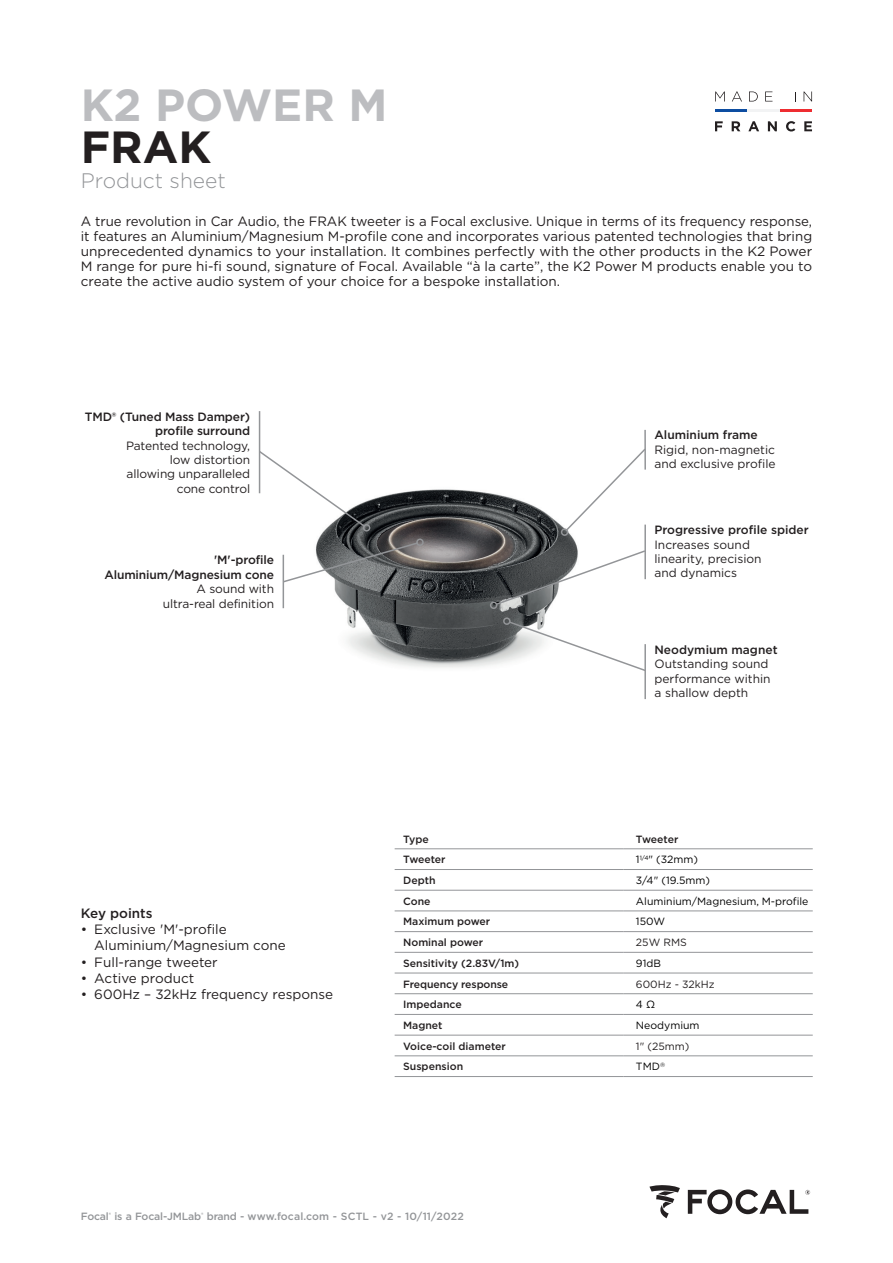
<style>
.page{position:relative;width:893px;height:1263px;background:#fff}
.page>*{position:absolute;margin:0;border:0;box-sizing:border-box;transform-origin:0 0}
.t1{font:700 45px "Gotham";color:#bcbdc0}
.t2{font:700 45px "Gotham";color:#231f20}
.t3{font:300 21px "Gotham";color:#939598}
.Chapô{font:13.5px/15px "Gotham";color:#231f20;text-align:justify}
.t4{font:500 13.5px "Gotham";color:#231f20}
.Point_droite{font:12px/14.4px "Gotham";color:#231f20}
.Point_gauche{font:12px/14.4px "Gotham";letter-spacing:-.01em;color:#231f20;text-align:right}
.Point_gauche-2{font:500 12px/14.4px "Gotham";letter-spacing:-.01em;color:#231f20;text-align:right}
.Point_droite-2{font:500 12px "Gotham";color:#231f20}
.t5{font:500 10.5px "Gotham";color:#231f20}
.t6{font:10.5px "Gotham";color:#010101}
.Normal_e{font:500 10.5px "Gotham";letter-spacing:-.01em;color:#939598}
.t7{font:10.5px "Gotham";color:#231f20}
</style>
<div class="page">
<img style="left:258px;top:412px;width:388px;height:288px">
<hr style="left:259px;top:411px;width:1px;height:82px;background:#939598">
<svg style="left:258px;top:450px;width:108px;height:78px"></svg>
<div style="left:363px;top:524px;width:7px;height:7px;border:2px solid #939598;border-radius:50%"></div>
<hr style="left:283px;top:555px;width:1px;height:53px;background:#939598">
<svg style="left:282px;top:541px;width:137px;height:42px"></svg>
<div style="left:416px;top:538px;width:8px;height:8px;border:2px solid #939598;border-radius:50%"></div>
<hr style="left:644px;top:525px;width:2px;height:54px;background:#939598">
<svg style="left:495px;top:549px;width:151px;height:57px"></svg>
<div style="left:490px;top:601px;width:7px;height:8px;border:2px solid #939598;border-radius:50%"></div>
<hr style="left:644px;top:644px;width:2px;height:55px;background:#939598">
<svg style="left:508px;top:620px;width:138px;height:52px"></svg>
<div style="left:503px;top:617px;width:8px;height:8px;border:2px solid #939598;border-radius:50%"></div>
<hr style="left:644px;top:430px;width:2px;height:40px;background:#939598">
<svg style="left:565px;top:448px;width:81px;height:84px"></svg>
<div style="left:561px;top:528px;width:7px;height:8px;border:2px solid #939598;border-radius:50%"></div>
<svg style="left:649px;top:1185px;width:31px;height:33px"></svg>
<svg style="left:688px;top:1189px;width:122px;height:25px"></svg>
<svg style="left:395px;top:849px;width:418px;height:208px"></svg>
<hr style="left:395px;top:1055px;width:228px;height:1px;background:#939598">
<hr style="left:623px;top:1055px;width:190px;height:1px;background:#939598">
<hr style="left:395px;top:1076px;width:228px;height:1px;background:#939598">
<hr style="left:623px;top:1076px;width:190px;height:1px;background:#939598">
<hr style="left:395px;top:848px;width:228px;height:1px;background:#939598">
<hr style="left:623px;top:848px;width:190px;height:1px;background:#939598">
<hr style="left:395px;top:869px;width:228px;height:1px;background:#939598">
<hr style="left:623px;top:869px;width:190px;height:1px;background:#939598">
<hr style="left:395px;top:890px;width:228px;height:1px;background:#939598">
<hr style="left:623px;top:890px;width:190px;height:1px;background:#939598">
<hr style="left:395px;top:911px;width:228px;height:1px;background:#939598">
<hr style="left:395px;top:931px;width:228px;height:1px;background:#939598">
<hr style="left:623px;top:911px;width:190px;height:1px;background:#939598">
<hr style="left:623px;top:931px;width:190px;height:1px;background:#939598">
<hr style="left:395px;top:952px;width:228px;height:1px;background:#939598">
<hr style="left:623px;top:952px;width:190px;height:1px;background:#939598">
<hr style="left:395px;top:973px;width:228px;height:1px;background:#939598">
<hr style="left:623px;top:973px;width:190px;height:1px;background:#939598">
<hr style="left:395px;top:993px;width:228px;height:1px;background:#939598">
<hr style="left:623px;top:993px;width:190px;height:1px;background:#939598">
<hr style="left:395px;top:1014px;width:228px;height:1px;background:#939598">
<hr style="left:395px;top:1035px;width:228px;height:1px;background:#939598">
<hr style="left:623px;top:1014px;width:190px;height:1px;background:#939598">
<hr style="left:623px;top:1035px;width:190px;height:1px;background:#939598">
<svg style="left:715px;top:92px;width:10px;height:9px"></svg>
<svg style="left:732px;top:91px;width:10px;height:10px"></svg>
<svg style="left:749px;top:92px;width:9px;height:9px"></svg>
<svg style="left:765px;top:92px;width:7px;height:9px"></svg>
<svg style="left:804px;top:92px;width:8px;height:9px"></svg>
<svg style="left:715px;top:121px;width:8px;height:10px"></svg>
<svg style="left:732px;top:121px;width:8px;height:10px"></svg>
<svg style="left:748px;top:121px;width:11px;height:10px"></svg>
<svg style="left:768px;top:121px;width:9px;height:10px"></svg>
<svg style="left:786px;top:121px;width:9px;height:10px"></svg>
<svg style="left:804px;top:121px;width:8px;height:10px"></svg>
<hr style="left:715px;top:109px;width:32px;height:3px;background:#0d4da1">
<hr style="left:780px;top:109px;width:32px;height:3px;background:#ee2d31">
<hr style="left:747px;top:109px;width:33px;height:3px;background:#f2f3f4">
<p class="t1" style="left:81px;top:75px;width:308px">K2 POWER M</p>
<p class="t2" style="left:81px;top:117px;width:132px">FRAK</p>
<p class="t3" style="left:81px;top:168px;width:147px">Product sheet</p>
<p class="Chapô" style="left:81px;top:214px;width:733px">A true revolution in Car Audio, the FRAK tweeter is a Focal exclusive. Unique in terms of its frequency response, it features an Aluminium/Magnesium M-profile cone and incorporates various patented technologies that bring unprecedented dynamics to your installation. It combines perfectly with the other products in the K2 Power M range for pure hi-fi sound, signature of Focal. Available “à la carte”, the K2 Power M products enable you to create the active audio system of your choice for a bespoke installation.</p>
<p class="Point_gauche-2" style="left:85px;top:409px;width:167px">TMD® (Tuned Mass Damper) profile surround</p>
<p class="Point_gauche" style="left:126px;top:438px;width:126px">Patented technology,</p>
<p class="Point_gauche" style="left:170px;top:452px;width:82px">low distortion</p>
<p class="Point_gauche" style="left:127px;top:467px;width:125px">allowing unparalleled</p>
<p class="Point_gauche" style="left:177px;top:481px;width:75px">cone control</p>
<p class="Point_gauche-2" style="left:104px;top:553px;width:171px">'M'-profile<br>Aluminium/Magnesium cone</p>
<p class="Point_gauche" style="left:163px;top:581px;width:113px">A sound with ultra-real definition</p>
<p class="t4" style="left:81px;top:904px;width:73px">Key points</p>
<p class="Chapô" style="left:94px;top:921px;width:193px;line-height:16.2px;text-indent:-14px">• Exclusive 'M'-profile<br>Aluminium/Magnesium cone</p>
<p class="Chapô" style="left:81px;top:954px;width:138px">• Full-range tweeter</p>
<p class="Chapô" style="left:81px;top:970px;width:115px">• Active product</p>
<p class="Chapô" style="left:81px;top:986px;width:254px">• 600Hz – 32kHz frequency response</p>
<p class="Point_droite-2" style="left:654px;top:427px;width:105px">Aluminium frame</p>
<p class="Point_droite" style="left:654px;top:442px;width:123px">Rigid, non-magnetic and exclusive profile</p>
<p class="Point_droite-2" style="left:654px;top:522px;width:156px">Progressive profile spider</p>
<p class="Point_droite" style="left:654px;top:537px;width:109px">Increases sound linearity, precision and dynamics</p>
<p class="Point_droite-2" style="left:654px;top:642px;width:125px">Neodymium magnet</p>
<p class="Point_droite" style="left:654px;top:656px;width:118px">Outstanding sound performance within a shallow depth</p>
<p class="t5" style="left:403px;top:832px;width:27px">Type</p>
<p class="t5" style="left:636px;top:832px;width:44px">Tweeter</p>
<p class="t5" style="left:403px;top:853px;width:44px">Tweeter</p>
<p class="t6" style="left:636px;top:853px;width:64px">1<sup>1/4</sup>" (32mm)</p>
<p class="t5" style="left:403px;top:873px;width:34px">Depth</p>
<p class="t6" style="left:636px;top:874px;width:75px">3/4" (19.5mm)</p>
<p class="t5" style="left:403px;top:894px;width:29px">Cone</p>
<p class="t6" style="left:636px;top:894px;width:174px">Aluminium/Magnesium, M-profile</p>
<p class="t5" style="left:403px;top:915px;width:89px">Maximum power</p>
<p class="t6" style="left:636px;top:915px;width:31px">150W</p>
<p class="t5" style="left:403px;top:935px;width:82px">Nominal power</p>
<p class="t7" style="left:636px;top:936px;width:52px">25W RMS</p>
<p class="t5" style="left:403px;top:956px;width:118px">Sensitivity (2.83V/1m)</p>
<p class="t6" style="left:636px;top:956px;width:27px">91dB</p>
<p class="t5" style="left:403px;top:977px;width:107px">Frequency response</p>
<p class="t7" style="left:636px;top:977px;width:80px">600Hz - 32kHz</p>
<p class="t5" style="left:403px;top:998px;width:60px">Impedance</p>
<p class="t6" style="left:636px;top:998px;width:21px">4 Ώ</p>
<p class="t5" style="left:403px;top:1018px;width:41px">Magnet</p>
<p class="t6" style="left:636px;top:1018px;width:65px">Neodymium</p>
<p class="t5" style="left:403px;top:1039px;width:104px">Voice-coil diameter</p>
<p class="t7" style="left:636px;top:1039px;width:55px">1" (25mm)</p>
<p class="t5" style="left:403px;top:1060px;width:62px">Suspension</p>
<p class="t6" style="left:636px;top:1060px;width:31px">TMD<sup>®</sup></p>
<p class="Normal_e" style="left:81px;top:1210px;width:384px">Focal<sup>®</sup> is a Focal-JMLab<sup>®</sup> brand - www.focal.com - SCTL - v2 - 10/11/2022</p>
</div>
